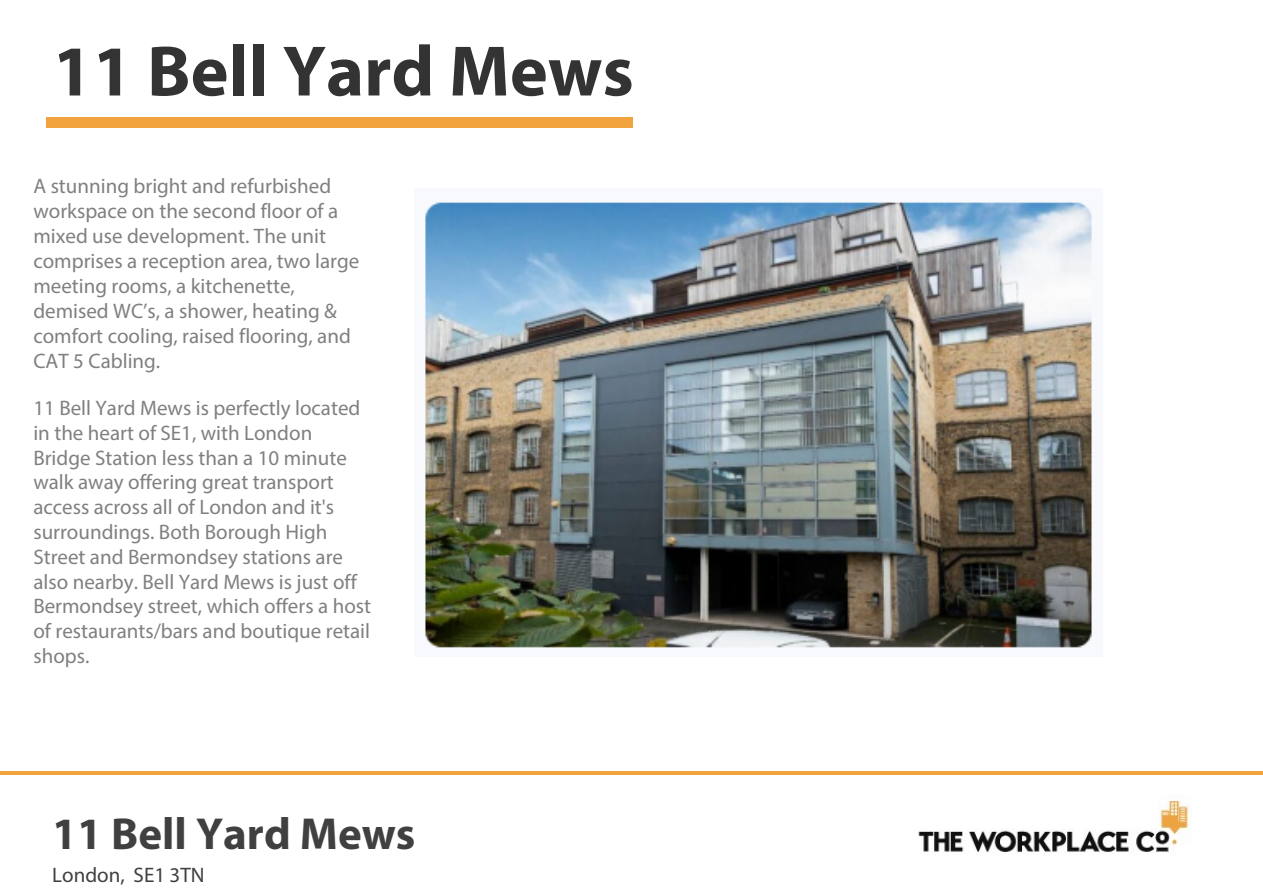
<style>
.page{position:relative;width:1263px;height:894px;background:#fff}
.page>*{position:absolute;margin:0;border:0;box-sizing:border-box;transform-origin:0 0}
.t1{font:700 72px "Myriad Pro";color:#333}
.t2{font:700 45px "Myriad Pro";color:#404040}
.t3{font:21px/24.8px "Myriad Pro";color:#808080}
.t4{font:21px "Myriad Pro";color:#404040}
</style>
<div class="page">
<img style="left:918px;top:798px;width:271px;height:55px">
<hr style="left:0;top:771px;width:1263px;height:3px;background:#f2a33d">
<div style="left:46px;top:117px;width:587px;height:11px;background:#f1a33e"></div>
<img style="left:425px;top:202px;width:667px;height:446px">
<h1 class="t1" style="left:53px;top:24px;width:583px">11 Bell Yard Mews</h1>
<p class="t3" style="left:33px;top:173px;width:327px">A stunning bright and refurbished workspace on the second floor of a mixed use development. The unit comprises a reception area, two large meeting rooms, a kitchenette, demised WC’s, a shower, heating &amp; comfort cooling, raised flooring, and<br>CAT 5 Cabling.</p>
<p class="t3" style="left:33px;top:395px;width:339px">11 Bell Yard Mews is perfectly located in the heart of SE1, with London Bridge Station less than a 10 minute walk away offering great transport access across all of London and it's surroundings. Both Borough High Street and Bermondsey stations are also nearby. Bell Yard Mews is just off Bermondsey street, which offers a host of restaurants/bars and boutique retail shops.</p>
<h2 class="t2" style="left:52px;top:804px;width:365px">11 Bell Yard Mews</h2>
<p class="t4" style="left:52px;top:861px;width:154px">London, SE1 3TN</p>
</div>
